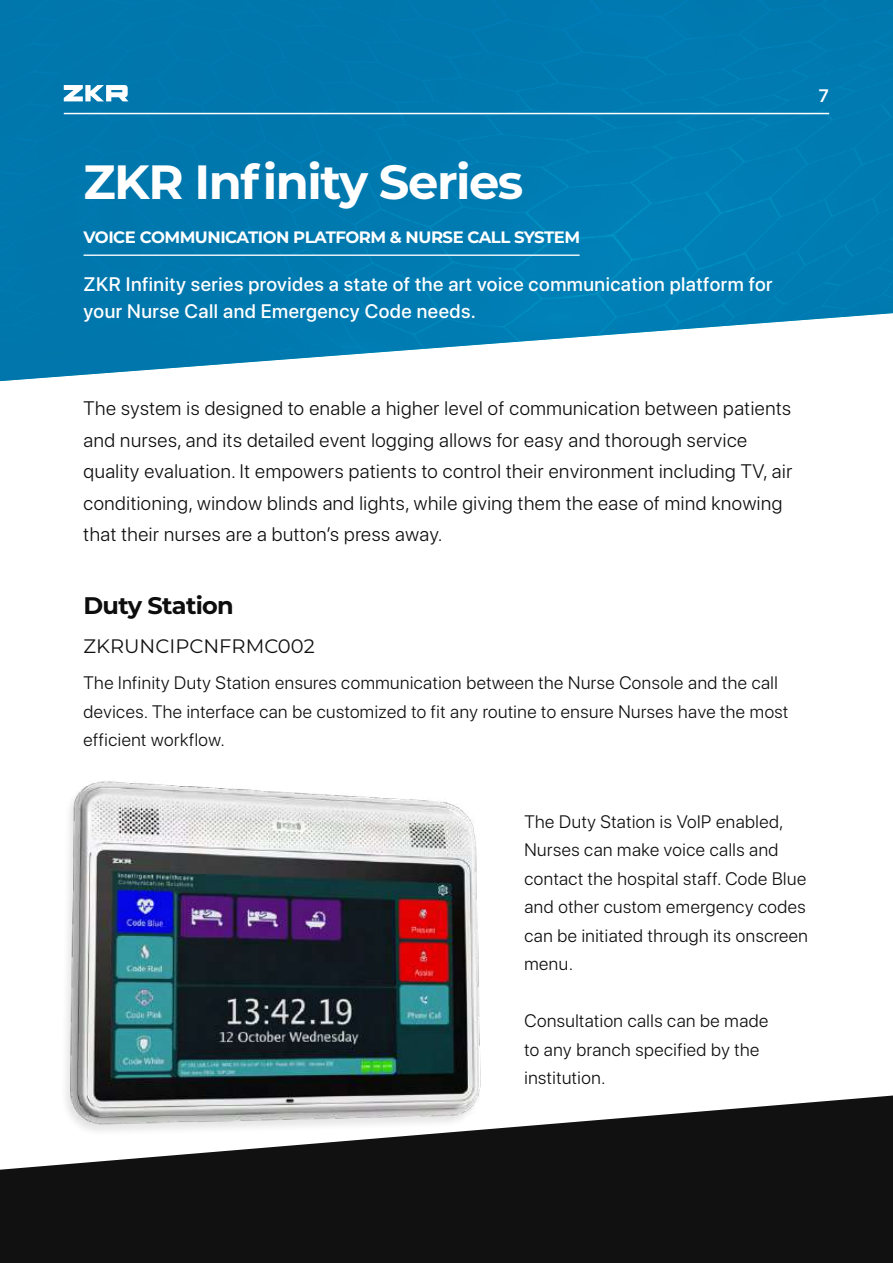
<style>
.page{position:relative;width:893px;height:1263px;background:#fff}
.page>*{position:absolute;margin:0;border:0;box-sizing:border-box;transform-origin:0 0}
.t1{font:700 48px "Montserrat";letter-spacing:-.03em;color:#fff}
.t2{font:700 24px "Montserrat";letter-spacing:-.03em;color:#0d0d0d}
.t3{font:300 19.5px/31.5px "SF Pro Display";letter-spacing:.03em;color:#0d0d0d}
.t4{font:500 19.5px/27px "SF Pro Display";letter-spacing:.025em;color:#fff}
.t5{font:19.5px "Montserrat";color:#121111}
.t6{font:300 18px/28.5px "SF Pro Display";letter-spacing:.03em;color:#0d0d0d}
.t7{font:600 18px "SF Pro Text";color:#fff}
.t8{font:700 16.5px "Montserrat";letter-spacing:-.03em;color:#fff}
</style>
<div class="page">
<svg style="left:0;top:1095px;width:893px;height:168px;fill:#121111"></svg>
<img style="left:0;top:0;width:893px;height:381px">
<img style="left:49px;top:781px;width:448px;height:365px">
<hr style="left:84px;top:255px;width:496px;height:1px;background:#fff">
<hr style="left:64px;top:113px;width:765px;height:1px;background:#fff">
<svg style="left:64px;top:85px;width:64px;height:16px"></svg>
<h1 class="t1" style="left:84px;top:147px;width:441px">ZKR Infinity Series</h1>
<p class="t8" style="left:84px;top:226px;width:498px">VOICE COMMUNICATION PLATFORM &amp; NURSE CALL SYSTEM</p>
<p class="t4" style="left:84px;top:271px;width:690px">ZKR Infinity series provides a state of the art voice communication platform for your Nurse Call and Emergency Code needs.</p>
<p class="t7" style="left:818px;top:83px;width:12px">7</p>
<p class="t3" style="left:84px;top:393px;width:710px">The system is designed to enable a higher level of communication between patients and nurses, and its detailed event logging allows for easy and thorough service quality evaluation. It empowers patients to control their environment including TV, air conditioning, window blinds and lights, while giving them the ease of mind knowing that their nurses are a button’s press away.</p>
<h2 class="t2" style="left:84px;top:588px;width:152px">Duty Station</h2>
<p class="t5" style="left:84px;top:632px;width:233px">ZKRUNCIPCNFRMC002</p>
<p class="t6" style="left:84px;top:669px;width:706px">The Infinity Duty Station ensures communication between the Nurse Console and the call devices. The interface can be customized to fit any routine to ensure Nurses have the most efficient workflow.</p>
<p class="t6" style="left:524px;top:807px;width:285px">The Duty Station is VoIP enabled,<br>Nurses can make voice calls and contact the hospital staff. Code Blue and other custom emergency codes can be initiated through its onscreen menu.</p>
<p class="t6" style="left:524px;top:1007px;width:245px">Consultation calls can be made to any branch specified by the institution.</p>
</div>
